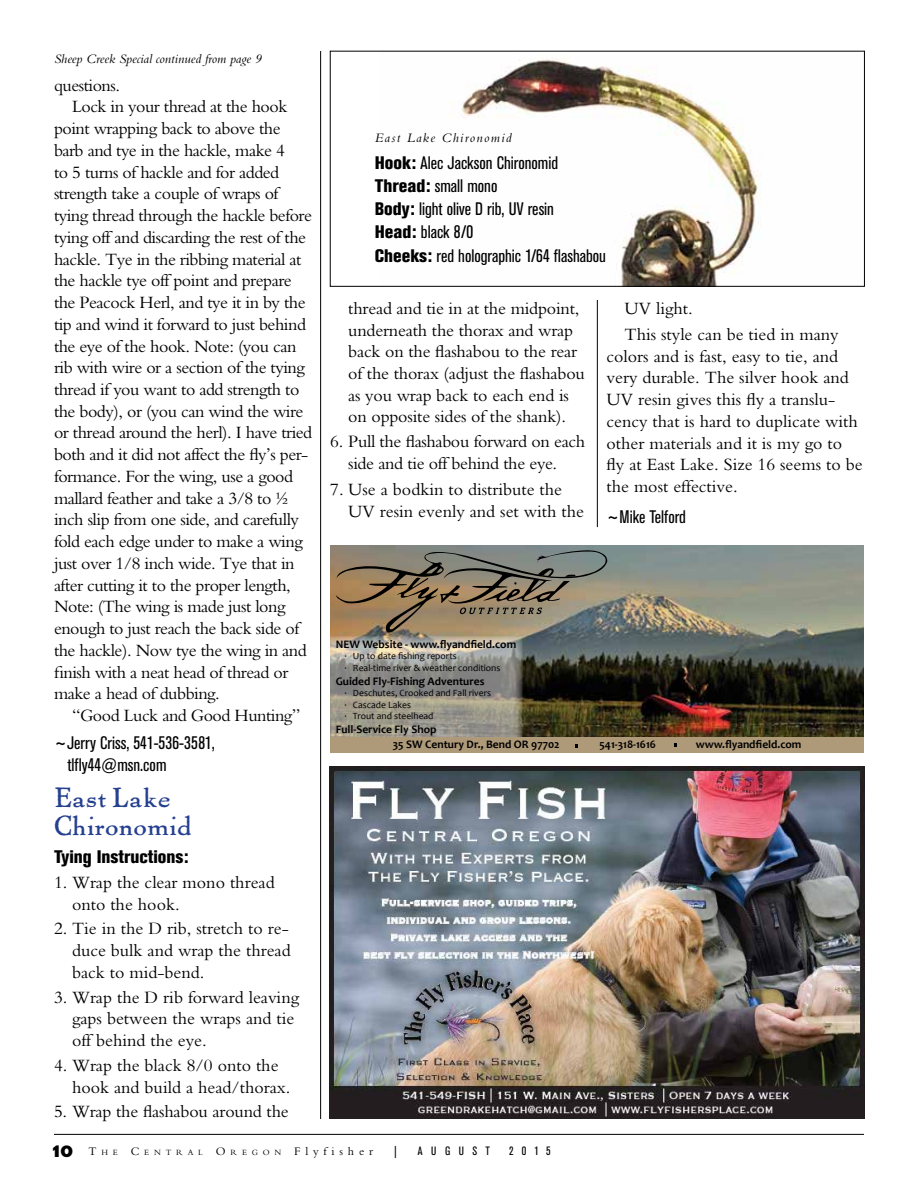
<style>
.page{position:relative;width:918px;height:1188px;background:#fff}
.page>*{position:absolute;margin:0;border:0;box-sizing:border-box;transform-origin:0 0}
.t1{font:27px/28.5px "Pabst L";color:#25408f}
.t2{font:18px/21.8px "Bembo";letter-spacing:-.025em;color:#000;text-align:justify}
.t3{font:18px/21.8px "Bembo";color:#000}
.t4{font:condensed 18px/23.2px "Akzidenz Grotesk BE";color:#000}
.t5{font:800 condensed 18px "Akzidenz Grotesk BE";color:#000}
.t6{font:italic 13.5px "Bembo";color:#000}
.t7{font:italic 13.5px "Bembo";letter-spacing:.1em;color:#000}
.t8{font:condensed 12px "Akzidenz Grotesk BE";letter-spacing:.69em;color:#000}
.t9{font:700 11.55px/15px "Candara";color:#000}
.t10{font:9.6px/11.6px "Candara";color:#000}
.t11{font:8.4px "Bembo";letter-spacing:.57em;color:#000}
.s1{font-weight:800}
.s2{font-family:"Gill Sans Extra Bold Display";font-size:16.5px}
.s3{font-size:12px}
</style>
<div class="page">
<hr style="left:54px;top:1134px;width:810px;height:1px;background:#000">
<img style="left:330px;top:546px;width:534px;height:191px">
<svg style="left:330px;top:636px;width:192px;height:101px;background:#9e9a90"></svg>
<svg style="left:336px;top:550px;width:271px;height:82px;background:#847965"></svg>
<div style="left:330px;top:737px;width:534px;height:16px;background:#ae9978"></div>
<img style="left:330px;top:766px;width:535px;height:353px">
<hr style="left:320px;top:51px;width:1px;height:1068px;background:#000">
<hr style="left:597px;top:300px;width:1px;height:227px;background:#000">
<img style="left:461px;top:58px;width:300px;height:227px">
<div style="left:330px;top:51px;width:535px;height:236px;border:1px solid #000"></div>
<p class="t6" style="left:54px;top:51px;width:209px">Sheep Creek Special continued from page 9</p>
<p class="t2" style="left:54px;top:74px;width:68px">questions.</p>
<p class="t2" style="left:72px;top:95px;width:217px">Lock in your thread at the hook</p>
<p class="t2" style="left:54px;top:117px;width:228px">point wrapping back to above the</p>
<p class="t2" style="left:54px;top:139px;width:232px">barb and tye in the hackle, make 4</p>
<p class="t2" style="left:54px;top:161px;width:227px">to 5 turns of hackle and for added</p>
<p class="t2" style="left:54px;top:182px;width:226px">strength take a couple of wraps of</p>
<p class="t2" style="left:54px;top:204px;width:260px">tying thread through the hackle before</p>
<p class="t2" style="left:54px;top:226px;width:254px">tying off and discarding the rest of the</p>
<p class="t2" style="left:54px;top:248px;width:249px">hackle. Tye in the ribbing material at</p>
<p class="t2" style="left:54px;top:269px;width:239px">the hackle tye off point and prepare</p>
<p class="t2" style="left:54px;top:291px;width:253px">the Peacock Herl, and tye it in by the</p>
<p class="t2" style="left:54px;top:313px;width:254px">tip and wind it forward to just behind</p>
<p class="t2" style="left:54px;top:335px;width:244px">the eye of the hook. Note: (you can</p>
<p class="t2" style="left:54px;top:356px;width:252px">rib with wire or a section of the tying</p>
<p class="t2" style="left:54px;top:378px;width:247px">thread if you want to add strength to</p>
<p class="t2" style="left:54px;top:400px;width:251px">the body), or (you can wind the wire</p>
<p class="t2" style="left:54px;top:422px;width:260px">or thread around the herl). I have tried</p>
<p class="t2" style="left:54px;top:443px;width:256px">both and it did not affect the fly’s per-</p>
<p class="t2" style="left:54px;top:465px;width:241px">formance. For the wing, use a good</p>
<p class="t2" style="left:54px;top:487px;width:236px">mallard feather and take a 3/8 to ½</p>
<p class="t2" style="left:54px;top:509px;width:246px">inch slip from one side, and carefully</p>
<p class="t2" style="left:54px;top:530px;width:250px">fold each edge under to make a wing</p>
<p class="t2" style="left:54px;top:552px;width:242px">just over 1/8 inch wide. Tye that in</p>
<p class="t2" style="left:54px;top:574px;width:238px">after cutting it to the proper length,</p>
<p class="t2" style="left:54px;top:596px;width:233px">Note: (The wing is made just long</p>
<p class="t2" style="left:54px;top:617px;width:247px">enough to just reach the back side of</p>
<p class="t2" style="left:54px;top:639px;width:254px">the hackle). Now tye the wing in and</p>
<p class="t2" style="left:54px;top:661px;width:236px">finish with a neat head of thread or</p>
<p class="t2" style="left:54px;top:683px;width:167px">make a head of dubbing.</p>
<p class="t2" style="left:72px;top:704px;width:230px">“Good Luck and Good Hunting”</p>
<p class="t4" style="left:68px;top:732px;width:149px;line-height:21.8px;text-indent:-14px">~Jerry Criss, 541-536-3581, tlfly44@msn.com</p>
<h1 class="t1" style="left:54px;top:782px;width:140px">East Lake<br>Chironomid</h1>
<p class="t5" style="left:54px;top:846px;width:136px">Tying Instructions:</p>
<p class="t3" style="left:72px;top:871px;width:204px;text-indent:-18px">1. Wrap the clear mono thread onto the hook.</p>
<p class="t2" style="left:72px;top:917px;width:220px;text-indent:-18px">2. Tie in the D rib, stretch to re&shy;duce bulk and wrap the thread back to mid-bend.</p>
<p class="t3" style="left:72px;top:986px;width:229px;text-indent:-18px">3. Wrap the D rib forward leaving gaps between the wraps and tie off behind the eye.</p>
<p class="t3" style="left:72px;top:1054px;width:220px;text-indent:-18px">4. Wrap the black 8/0 onto the hook and build a head/thorax.</p>
<p class="t2" style="left:54px;top:1100px;width:236px">5. Wrap the flashabou around the</p>
<p class="t7" style="left:375px;top:130px;width:139px">East Lake Chironomid</p>
<p class="t4" style="left:375px;top:151px;width:233px"><span class="s1">Hook:</span> Alec Jackson Chironomid<br><span class="s1">Thread:</span> small mono<br><span class="s1">Body:</span> light olive D rib, UV resin<br><span class="s1">Head:</span> black 8/0<br><span class="s1">Cheeks:</span> red holographic 1/64 flashabou</p>
<p class="t2" style="left:348px;top:297px;width:238px;text-align:left">thread and tie in at the midpoint, underneath the thorax and wrap back on the flashabou to the rear of the thorax (adjust the flashabou as you wrap back to each end is on opposite sides of the shank).</p>
<p class="t2" style="left:330px;top:430px;width:256px;text-align:center">6. Pull the flashabou forward on each side and tie off behind the eye.</p>
<p class="t3" style="left:348px;top:478px;width:237px;text-indent:-18px">7. Use a bodkin to distribute the<br>UV resin evenly and set with the</p>
<p class="t3" style="left:625px;top:295px;width:216px;line-height:26.2px">UV light.<br>This style can be tied in many</p>
<p class="t3" style="left:607px;top:345px;width:258px">colors and is fast, easy to tie, and very durable. The silver hook and<br>UV resin gives this fly a translu&shy;cency that is hard to duplicate with other materials and it is my go to fly at East Lake. Size 16 seems to be the most effective.</p>
<p class="t4" style="left:607px;top:505px;width:81px">~Mike Telford</p>
<p class="t9" style="left:336px;top:637px;width:182px">NEW Website - www.flyandfield.com</p>
<p class="t10" style="left:344px;top:650px;width:158px">· Up to date fishing reports<br>· Real-time river &amp; weather conditions</p>
<p class="t9" style="left:336px;top:673px;width:150px">Guided Fly-Fishing Adventures</p>
<p class="t10" style="left:344px;top:687px;width:148px">· Deschutes, Crooked and Fall rivers · Cascade Lakes<br>· Trout and steelhead</p>
<p class="t9" style="left:393px;top:722px;width:168px;text-indent:-57px">Full-Service Fly Shop<br>35 SW Century Dr., Bend OR 97702</p>
<p class="t9" style="left:600px;top:737px;width:58px">541-318-1616</p>
<p class="t9" style="left:696px;top:737px;width:107px">www.flyandfield.com</p>
<p class="t11" style="left:52px;top:1148px;width:322px"><span class="s2">10</span> <span class="s3">T</span>HE <span class="s3">C</span>ENTRAL <span class="s3">O</span>REGON <span class="s3">Flyfisher</span></p>
<p class="t8" style="left:394px;top:1145px;width:4px">|</p>
<p class="t8" style="left:418px;top:1145px;width:74px">AUGUST</p>
<p class="t8" style="left:509px;top:1145px;width:43px">2015</p>
</div>
